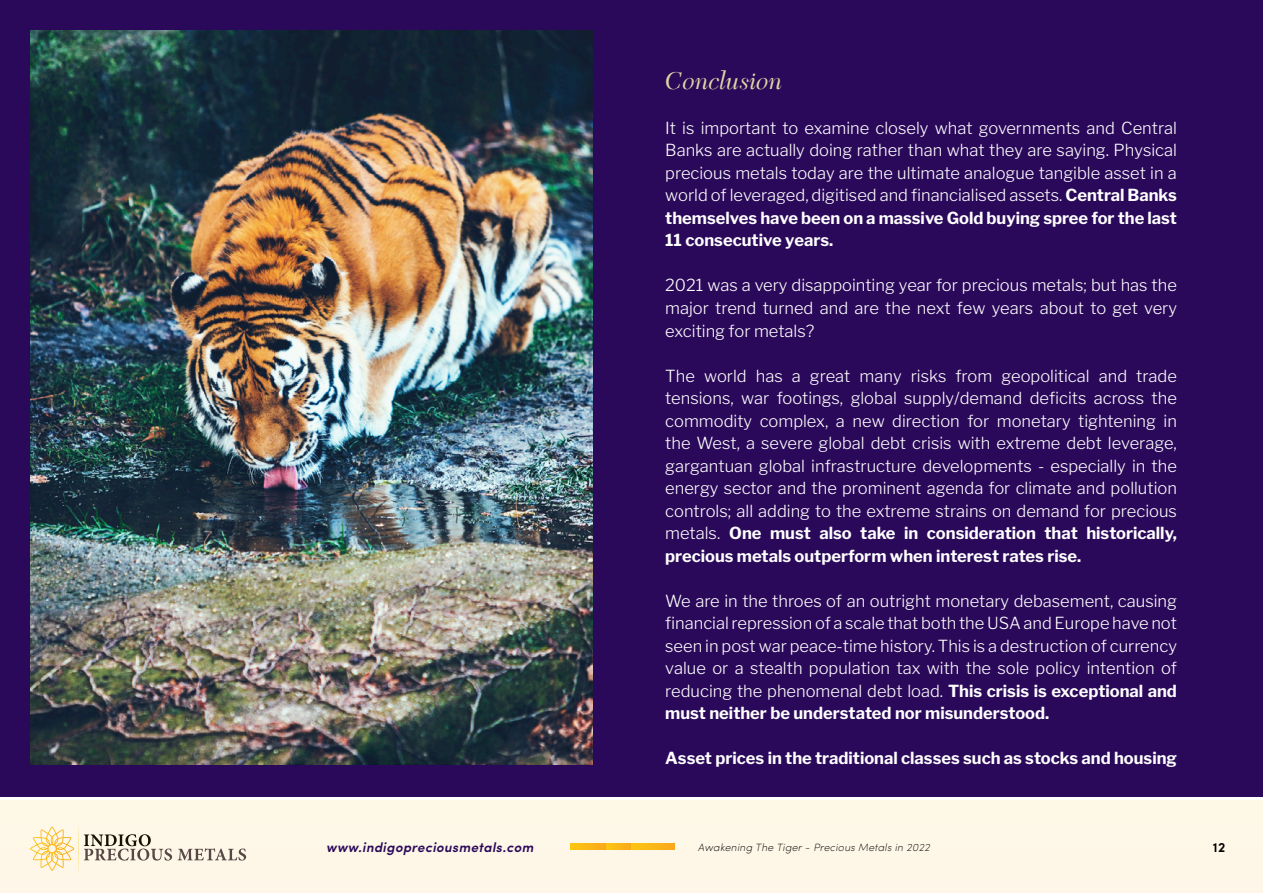
<style>
.page{position:relative;width:1263px;height:893px;background:#fff}
.page>*{position:absolute;margin:0;border:0;box-sizing:border-box;transform-origin:0 0}
.t1{font:italic 25.5px "New Caledonia";color:#ded6a6}
.t2{font:300 16.5px/22.5px "Libre Franklin";color:#fff;text-align:justify}
.t3{font:700 16.5px "Libre Franklin";color:#fff}
.t4{font:italic 600 13.5px "Sofia Pro";letter-spacing:.025em;color:#2b095a}
.t5{font:600 13.5px "Sofia Pro";color:#000}
.t6{font:italic 200 10.5px "Sofia Pro";letter-spacing:.025em;color:#000}
.s1{font-weight:700}
</style>
<div class="page">
<div style="left:0;top:0;width:1263px;height:796px;background:#2b095a"></div>
<img style="left:30px;top:30px;width:562px;height:734px">
<div style="left:0;top:800px;width:1263px;height:93px;background:#fef7e8"></div>
<svg style="left:570px;top:843px;width:36px;height:7px"></svg>
<svg style="left:606px;top:843px;width:25px;height:7px"></svg>
<svg style="left:631px;top:843px;width:43px;height:7px"></svg>
<h1 class="t1" style="left:665px;top:66px;width:119px">Conclusion</h1>
<p class="t2" style="left:665px;top:117px;width:513px">It is important to examine closely what governments and Central Banks are actually doing rather than what they are saying. Physical precious metals today are the ultimate analogue tangible asset in a world of leveraged, digitised and financialised assets. <span class="s1">Central Banks themselves have been on a massive Gold buying spree for the last 11 consecutive years.</span></p>
<p class="t2" style="left:665px;top:274px;width:513px">2021 was a very disappointing year for precious metals; but has the major trend turned and are the next few years about to get very exciting for metals?</p>
<p class="t2" style="left:665px;top:364px;width:513px">The world has a great many risks from geopolitical and trade tensions, war footings, global supply/demand deficits across the commodity complex, a new direction for monetary tightening in the West, a severe global debt crisis with extreme debt leverage, gargantuan global infrastructure developments - especially in the energy sector and the prominent agenda for climate and pollution controls; all adding to the extreme strains on demand for precious metals. <span class="s1">One must also take in consideration that historically, precious metals outperform when interest rates rise.</span></p>
<p class="t2" style="left:665px;top:589px;width:513px">We are in the throes of an outright monetary debasement, causing financial repression of a scale that both the USA and Europe have not seen in post war peace-time history. This is a destruction of currency value or a stealth population tax with the sole policy intention of reducing the phenomenal debt load. <span class="s1">This crisis is exceptional and must neither be understated nor misunderstood.</span></p>
<p class="t3" style="left:665px;top:748px;width:513px">Asset prices in the traditional classes such as stocks and housing</p>
<p class="t4" style="left:326px;top:837px;width:209px">www.indigopreciousmetals.com</p>
<p class="t6" style="left:698px;top:840px;width:233px">Awakening The Tiger - Precious Metals in 2022</p>
<p class="t5" style="left:1213px;top:837px;width:14px">12</p>
</div>
